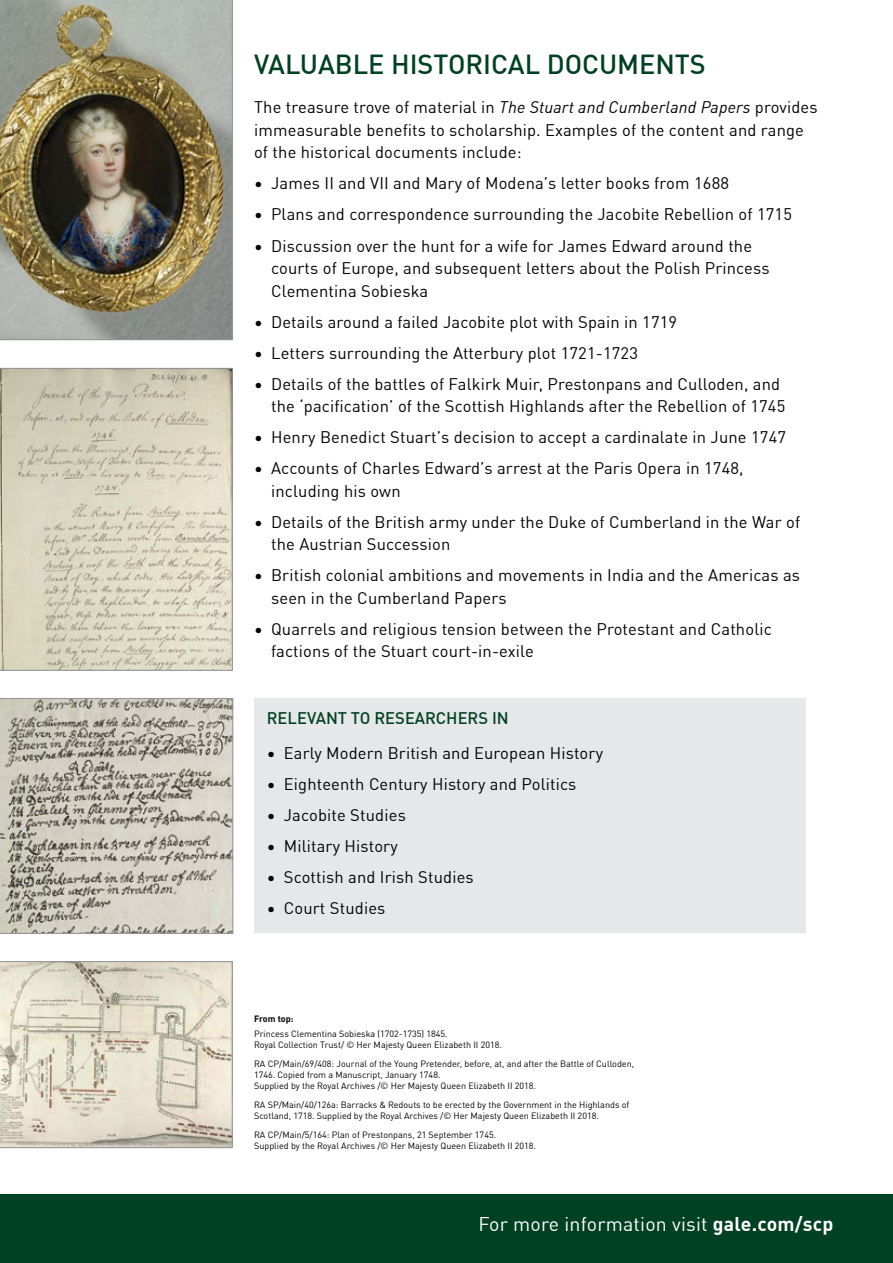
<style>
.page{position:relative;width:893px;height:1263px;background:#fff}
.page>*{position:absolute;margin:0;border:0;box-sizing:border-box;transform-origin:0 0}
.t1{font:500 27px "DIN Offc";color:#004023}
.t2{font:19.5px "DIN Offc";letter-spacing:.01em;color:#fff}
.t3{font:16.5px/22.5px "DIN Offc";letter-spacing:.01em;color:#000}
.t4{font:500 16.5px "DIN Offc";color:#004023}
.t5{font:9px/10.8px "DIN Offc";color:#000}
.t6{font:700 9px "DIN Offc";letter-spacing:-.005em;color:#000}
.s1{font-style:italic}
.s2{font-weight:700}
</style>
<div class="page">
<svg style="left:0;top:961px;width:233px;height:187px"></svg>
<div style="left:0;top:1195px;width:893px;height:68px;background:#004023"></div>
<svg style="left:0;top:368px;width:233px;height:303px"></svg>
<img style="left:0;top:0;width:233px;height:340px">
<div style="left:254px;top:698px;width:552px;height:235px;background:#e6e7e8"></div>
<svg style="left:0;top:698px;width:233px;height:236px"></svg>
<h1 class="t1" style="left:254px;top:47px;width:453px">VALUABLE HISTORICAL DOCUMENTS</h1>
<p class="t3" style="left:254px;top:96px;width:565px">The treasure trove of material in <span class="s1">The Stuart and Cumberland Papers</span> provides immeasurable benefits to scholarship. Examples of the content and range of the historical documents include:</p>
<p class="t3" style="left:254px;top:172px;width:476px">• James II and VII and Mary of Modena’s letter books from 1688</p>
<p class="t3" style="left:254px;top:203px;width:539px">• Plans and correspondence surrounding the Jacobite Rebellion of 1715</p>
<p class="t3" style="left:271px;top:234px;width:500px;text-indent:-17px">• Discussion over the hunt for a wife for James Edward around the courts of Europe, and subsequent letters about the Polish Princess<br>Clementina Sobieska</p>
<p class="t3" style="left:254px;top:310px;width:425px">• Details around a failed Jacobite plot with Spain in 1719</p>
<p class="t3" style="left:254px;top:341px;width:385px">• Letters surrounding the Atterbury plot 1721-1723</p>
<p class="t3" style="left:271px;top:372px;width:516px;text-indent:-17px">• Details of the battles of Falkirk Muir, Prestonpans and Culloden, and the ‘pacification’ of the Scottish Highlands after the Rebellion of 1745</p>
<p class="t3" style="left:254px;top:426px;width:533px">• Henry Benedict Stuart’s decision to accept a cardinalate in June 1747</p>
<p class="t3" style="left:271px;top:457px;width:474px;text-indent:-17px">• Accounts of Charles Edward’s arrest at the Paris Opera in 1748, including his own</p>
<p class="t3" style="left:271px;top:510px;width:531px;text-indent:-17px">• Details of the British army under the Duke of Cumberland in the War of the Austrian Succession</p>
<p class="t3" style="left:271px;top:564px;width:530px;text-indent:-17px">• British colonial ambitions and movements in India and the Americas as seen in the Cumberland Papers</p>
<p class="t3" style="left:271px;top:617px;width:502px;text-indent:-17px">• Quarrels and religious tension between the Protestant and Catholic factions of the Stuart court-in-exile</p>
<p class="t4" style="left:267px;top:707px;width:244px">RELEVANT TO RESEARCHERS IN</p>
<p class="t3" style="left:267px;top:742px;width:338px">• Early Modern British and European History</p>
<p class="t3" style="left:267px;top:773px;width:311px">• Eighteenth Century History and Politics</p>
<p class="t3" style="left:267px;top:804px;width:141px">• Jacobite Studies</p>
<p class="t3" style="left:267px;top:835px;width:133px">• Military History</p>
<p class="t3" style="left:267px;top:866px;width:208px">• Scottish and Irish Studies</p>
<p class="t3" style="left:267px;top:897px;width:120px">• Court Studies</p>
<p class="t6" style="left:254px;top:1013px;width:41px">From top:</p>
<p class="t5" style="left:254px;top:1028px;width:249px">Princess Clementina Sobieska (1702-1735) 1845.<br>Royal Collection Trust/ © Her Majesty Queen Elizabeth II 2018.</p>
<p class="t5" style="left:254px;top:1058px;width:382px">RA CP/Main/69/408: Journal of the Young Pretender, before, at, and after the Battle of Culloden,<br>1746. Copied from a Manuscript, January 1748.<br>Supplied by the Royal Archives /© Her Majesty Queen Elizabeth II 2018.</p>
<p class="t5" style="left:254px;top:1099px;width:377px">RA SP/Main/40/126a: Barracks &amp; Redouts to be erected by the Government in the Highlands of<br>Scotland, 1718. Supplied by the Royal Archives /© Her Majesty Queen Elizabeth II 2018.</p>
<p class="t5" style="left:254px;top:1129px;width:283px">RA CP/Main/5/164: Plan of Prestonpans, 21 September 1745.<br>Supplied by the Royal Archives /© Her Majesty Queen Elizabeth II 2018.</p>
<p class="t2" style="left:478px;top:1211px;width:357px">For more information visit <span class="s2">gale.com/scp</span></p>
</div>
